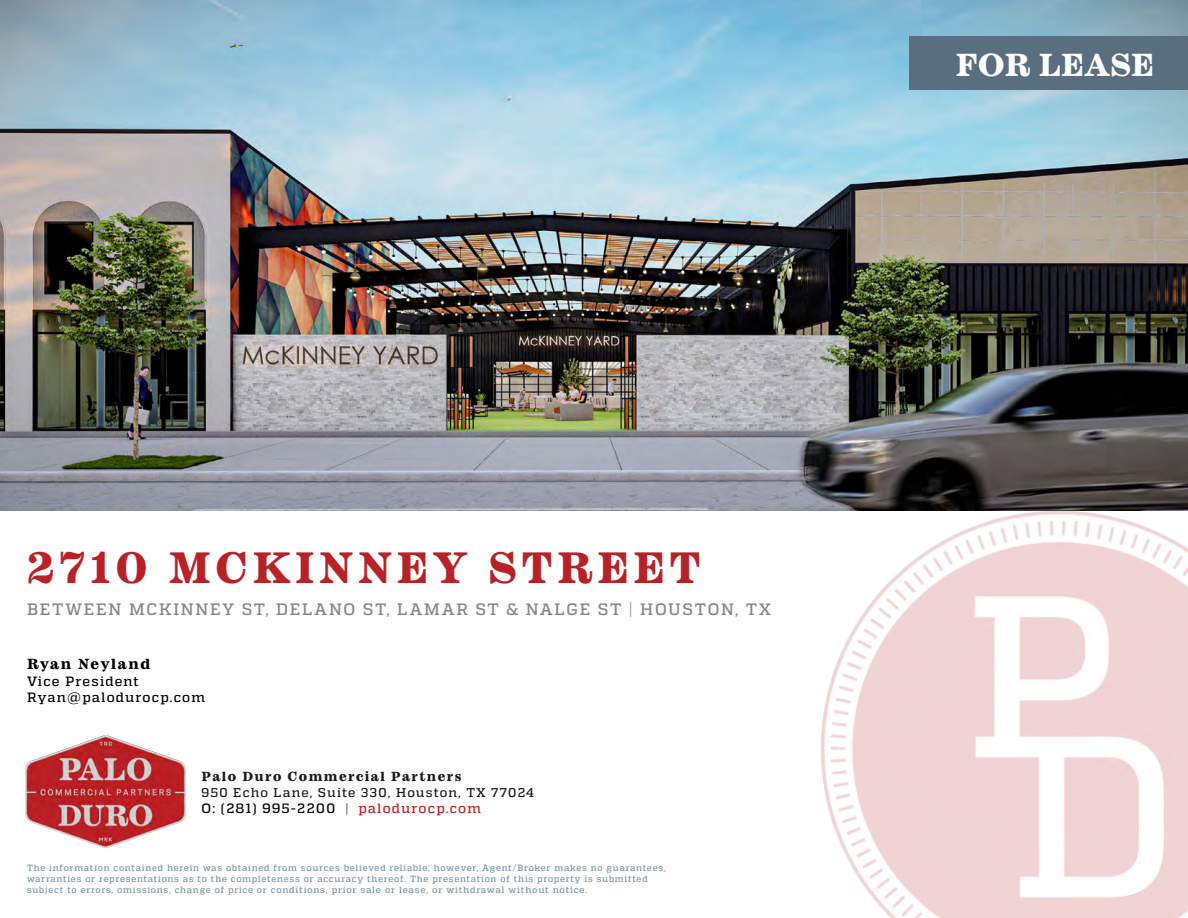
<style>
.page{position:relative;width:1188px;height:918px;background:#fff}
.page>*{position:absolute;margin:0;border:0;box-sizing:border-box;transform-origin:0 0}
.t1{font:900 45px "Ionic No 5";letter-spacing:.1em;color:#b82227}
.t2{font:900 32.7px "Ionic No 5";color:#fff}
.t3{font:500 16.5px "Quadon";letter-spacing:.1em;color:#84868a}
.t4{font:900 15px "Ionic No 5";letter-spacing:.09em;color:#000}
.t5{font:500 13.5px/16.2px "Quadon";letter-spacing:.09em;color:#000}
.t6{font:900 13.5px "Ionic No 5";letter-spacing:.1em;color:#1a1a1a}
.t7{font:500 12.75px "Quadon";letter-spacing:.09em;color:#1a1a1a}
.t8{font:500 9px/10.8px "Quadon";letter-spacing:.085em;color:#7691a4}
.s1{font-size:12.75px;color:#1a1a1a}
.s2{color:#b82227}
</style>
<div class="page">
<img style="left:1px;top:1px;width:1186px;height:509px">
<img style="left:806px;top:496px;width:382px;height:422px">
<div style="left:910px;top:36px;width:278px;height:54px;background:#596e7f"></div>
<img style="left:26px;top:735px;width:159px;height:113px">
<h2 class="t2" style="left:956px;top:43px;width:200px">FOR LEASE</h2>
<h1 class="t1" style="left:27px;top:538px;width:676px">2710 MCKINNEY STREET</h1>
<h3 class="t3" style="left:27px;top:599px;width:745px">BETWEEN MCKINNEY ST, DELANO ST, LAMAR ST &amp; NALGE ST | HOUSTON, TX</h3>
<h3 class="t4" style="left:27px;top:655px;width:125px">Ryan Neyland</h3>
<h3 class="t5" style="left:27px;top:673px;width:179px">Vice President<br>Ryan@palodurocp.com</h3>
<h3 class="t6" style="left:202px;top:768px;width:261px">Palo Duro Commercial Partners</h3>
<h3 class="t7" style="left:202px;top:785px;width:334px">950 Echo Lane, Suite 330, Houston, TX 77024</h3>
<h3 class="t5" style="left:202px;top:800px;width:281px">O: (281) 995-2200 <span class="s1">|</span> <span class="s2">palodurocp.com</span></h3>
<p class="t8" style="left:27px;top:863px;width:640px">The information contained herein was obtained from sources believed reliable; however, Agent/Broker makes no guarantees, warranties or representations as to the completeness or accuracy thereof. The presentation of this property is submitted subject to errors, omissions, change of price or conditions, prior sale or lease, or withdrawal without notice.</p>
</div>
